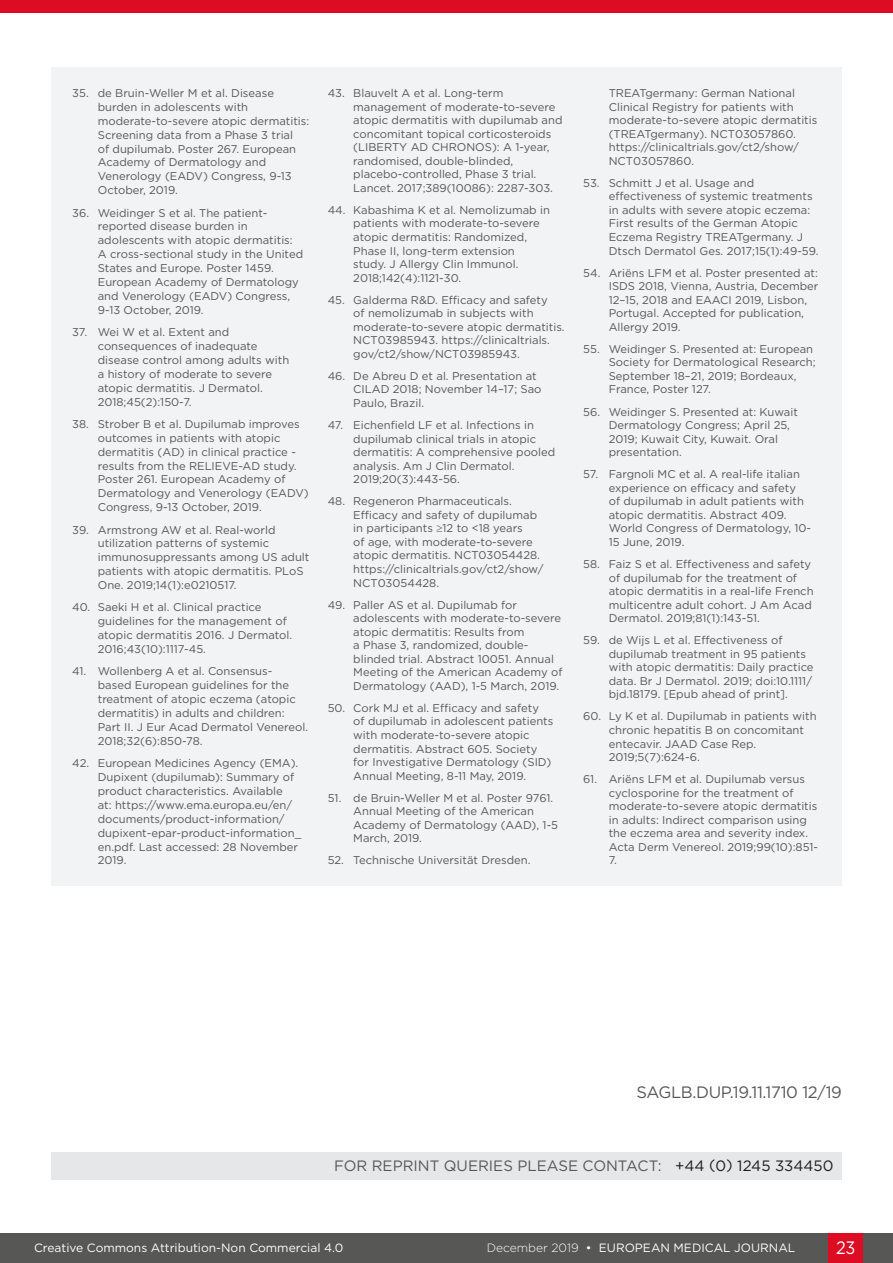
<style>
.page{position:relative;width:893px;height:1263px;background:#fff}
.page>*{position:absolute;margin:0;border:0;box-sizing:border-box;transform-origin:0 0}
.t1{font:18px "Gotham";color:#fff;scale:.9 1}
.Body_Text{font:16.5px "Gotham";letter-spacing:-.02em;color:#575756}
.Banner_Body_Text{font:15px "Gotham";color:#575756}
.t2{font:12px "Gotham";color:#fff}
.t3{font:11.25px/13.5px "Gotham";color:#575756}
.s1{color:#1d1d1d}
.s2{font-weight:300}
</style>
<div class="page">
<div style="left:0;top:1233px;width:893px;height:30px;background:#575756"></div>
<div style="left:829px;top:1233px;width:34px;height:30px;background:#dc0c23"></div>
<div style="left:0;top:0;width:893px;height:13px;background:#dc0c23"></div>
<div style="left:51px;top:67px;width:791px;height:819px;background:#f2f3f4"></div>
<div style="left:51px;top:1152px;width:791px;height:27px;background:#e6e7e9"></div>
<p class="t3" style="left:98px;top:86px;width:213px;line-height:14px;text-indent:-26px">35. de Bruin-Weller M et al. Disease burden in adolescents with moderate-to-severe atopic dermatitis:<br>Screening data from a Phase 3 trial<br>of dupilumab. Poster 267. European<br>Academy of Dermatology and<br>Venerology (EADV) Congress, 9-13<br>October, 2019.</p>
<p class="t3" style="left:98px;top:205px;width:207px;line-height:14px;text-indent:-26px">36. Weidinger S et al. The patient&shy;reported disease burden in adolescents with atopic dermatitis:<br>A cross-sectional study in the United<br>States and Europe. Poster 1459.<br>European Academy of Dermatology and Venerology (EADV) Congress,<br>9-13 October, 2019.</p>
<p class="t3" style="left:98px;top:325px;width:193px;line-height:14px;text-indent:-26px">37. Wei W et al. Extent and consequences of inadequate disease control among adults with a history of moderate to severe atopic dermatitis. J Dermatol.<br>2018;45(2):150-7.</p>
<p class="t3" style="left:98px;top:417px;width:212px;line-height:14px;text-indent:-26px">38. Strober B et al. Dupilumab improves outcomes in patients with atopic dermatitis (AD) in clinical practice - results from the RELIEVE-AD study.<br>Poster 261. European Academy of Dermatology and Venerology (EADV)<br>Congress, 9-13 October, 2019.</p>
<p class="t3" style="left:98px;top:522px;width:213px;line-height:14px;text-indent:-26px">39. Armstrong AW et al. Real-world utilization patterns of systemic immunosuppressants among US adult patients with atopic dermatitis. PLoS One. 2019;14(1):e0210517.</p>
<p class="t3" style="left:98px;top:600px;width:196px;line-height:14px;text-indent:-26px">40. Saeki H et al. Clinical practice guidelines for the management of atopic dermatitis 2016. J Dermatol.<br>2016;43(10):1117-45.</p>
<p class="t3" style="left:98px;top:664px;width:212px;line-height:14px;text-indent:-26px">41. Wollenberg A et al. Consensus&shy;based European guidelines for the treatment of atopic eczema (atopic dermatitis) in adults and children:<br>Part II. J Eur Acad Dermatol Venereol.<br>2018;32(6):850-78.</p>
<p class="t3" style="left:98px;top:756px;width:205px;line-height:14px;text-indent:-26px">42. European Medicines Agency (EMA).<br>Dupixent (dupilumab): Summary of product characteristics. Available<br>at: https://www.ema.europa.eu/en/ documents/product-information/ dupixent-epar-product-information_ en.pdf. Last accessed: 28 November 2019.</p>
<p class="t3" style="left:353px;top:86px;width:211px;text-indent:-26px">43. Blauvelt A et al. Long-term management of moderate-to-severe atopic dermatitis with dupilumab and concomitant topical corticosteroids (LIBERTY AD CHRONOS): A 1-year, randomised, double-blinded, placebo-controlled, Phase 3 trial.<br>Lancet. 2017;389(10086): 2287-303.</p>
<p class="t3" style="left:353px;top:203px;width:198px;text-indent:-26px">44. Kabashima K et al. Nemolizumab in patients with moderate-to-severe atopic dermatitis: Randomized,<br>Phase II, long-term extension study. J Allergy Clin Immunol.<br>2018;142(4):1121-30.</p>
<p class="t3" style="left:353px;top:293px;width:213px;text-indent:-26px">45. Galderma R&amp;D. Efficacy and safety<br>of nemolizumab in subjects with moderate-to-severe atopic dermatitis.<br>NCT03985943. https://clinicaltrials. gov/ct2/show/NCT03985943.</p>
<p class="t3" style="left:353px;top:369px;width:190px;text-indent:-26px">46. De Abreu D et al. Presentation at<br>CILAD 2018; November 14–17; Sao<br>Paulo, Brazil.</p>
<p class="t3" style="left:353px;top:418px;width:204px;text-indent:-26px">47. Eichenfield LF et al. Infections in dupilumab clinical trials in atopic dermatitis: A comprehensive pooled analysis. Am J Clin Dermatol.<br>2019;20(3):443-56.</p>
<p class="t3" style="left:353px;top:494px;width:192px;text-indent:-26px">48. Regeneron Pharmaceuticals.<br>Efficacy and safety of dupilumab in participants ≥12 to &lt;18 years<br>of age, with moderate-to-severe atopic dermatitis. NCT03054428. https://clinicaltrials.gov/ct2/show/<br>NCT03054428.</p>
<p class="t3" style="left:353px;top:598px;width:211px;text-indent:-26px">49. Paller AS et al. Dupilumab for adolescents with moderate-to-severe atopic dermatitis: Results from<br>a Phase 3, randomized, double&shy;blinded trial. Abstract 10051. Annual Meeting of the American Academy of Dermatology (AAD), 1-5 March, 2019.</p>
<p class="t3" style="left:353px;top:701px;width:202px;text-indent:-26px">50. Cork MJ et al. Efficacy and safety<br>of dupilumab in adolescent patients with moderate-to-severe atopic dermatitis. Abstract 605. Society for Investigative Dermatology (SID)<br>Annual Meeting, 8-11 May, 2019.</p>
<p class="t3" style="left:353px;top:791px;width:206px;text-indent:-26px">51. de Bruin-Weller M et al. Poster 9761.<br>Annual Meeting of the American<br>Academy of Dermatology (AAD), 1-5<br>March, 2019.</p>
<p class="t3" style="left:328px;top:853px;width:204px">52. Technische Universität Dresden.</p>
<p class="t3" style="left:609px;top:86px;width:210px">TREATgermany: German National<br>Clinical Registry for patients with moderate-to-severe atopic dermatitis (TREATgermany). NCT03057860. https://clinicaltrials.gov/ct2/show/<br>NCT03057860.</p>
<p class="t3" style="left:609px;top:176px;width:211px;text-indent:-26px">53. Schmitt J et al. Usage and effectiveness of systemic treatments in adults with severe atopic eczema:<br>First results of the German Atopic Eczema Registry TREATgermany. J Dtsch Dermatol Ges. 2017;15(1):49-59.</p>
<p class="t3" style="left:609px;top:266px;width:211px;text-indent:-26px">54. Ariëns LFM et al. Poster presented at:<br>ISDS 2018, Vienna, Austria, December 12–15, 2018 and EAACI 2019, Lisbon, Portugal. Accepted for publication, Allergy 2019.</p>
<p class="t3" style="left:609px;top:342px;width:208px;text-indent:-26px">55. Weidinger S. Presented at: European Society for Dermatological Research; September 18–21, 2019; Bordeaux, France, Poster 127.</p>
<p class="t3" style="left:609px;top:404px;width:191px;text-indent:-26px">56. Weidinger S. Presented at: Kuwait<br>Dermatology Congress; April 25,<br>2019; Kuwait City, Kuwait. Oral presentation.</p>
<p class="t3" style="left:609px;top:467px;width:204px;text-indent:-26px">57. Fargnoli MC et al. A real-life italian experience on efficacy and safety<br>of dupilumab in adult patients with atopic dermatitis. Abstract 409.<br>World Congress of Dermatology, 10-<br>15 June, 2019.</p>
<p class="t3" style="left:609px;top:557px;width:206px;text-indent:-26px">58. Faiz S et al. Effectiveness and safety of dupilumab for the treatment of atopic dermatitis in a real-life French multicentre adult cohort. J Am Acad Dermatol. 2019;81(1):143-51.</p>
<p class="t3" style="left:609px;top:633px;width:206px;text-indent:-26px">59. de Wijs L et al. Effectiveness of dupilumab treatment in 95 patients with atopic dermatitis: Daily practice data. Br J Dermatol. 2019; doi:10.1111/ bjd.18179. [Epub ahead of print].</p>
<p class="t3" style="left:609px;top:709px;width:209px;text-indent:-26px">60. Ly K et al. Dupilumab in patients with chronic hepatitis B on concomitant entecavir. JAAD Case Rep.<br>2019;5(7):624-6.</p>
<p class="t3" style="left:609px;top:772px;width:211px;text-indent:-26px">61. Ariëns LFM et al. Dupilumab versus cyclosporine for the treatment of moderate-to-severe atopic dermatitis in adults: Indirect comparison using the eczema area and severity index.<br>Acta Derm Venereol. 2019;99(10):851-<br>7.</p>
<p class="Body_Text" style="left:636px;top:1081px;width:207px">SAGLB.DUP.19.11.1710 12/19</p>
<p class="Banner_Body_Text" style="left:334px;top:1156px;width:501px">FOR REPRINT QUERIES PLEASE CONTACT: <span class="s1">+44 (0) 1245 334450</span></p>
<p class="t2" style="left:34px;top:1240px;width:311px">Creative Commons Attribution-Non Commercial 4.0</p>
<p class="t2" style="left:487px;top:1240px;width:310px"><span class="s2">December 2019</span> • EUROPEAN MEDICAL JOURNAL</p>
<h1 class="t1" style="left:836px;top:1236px;width:23px">23</h1>
</div>
